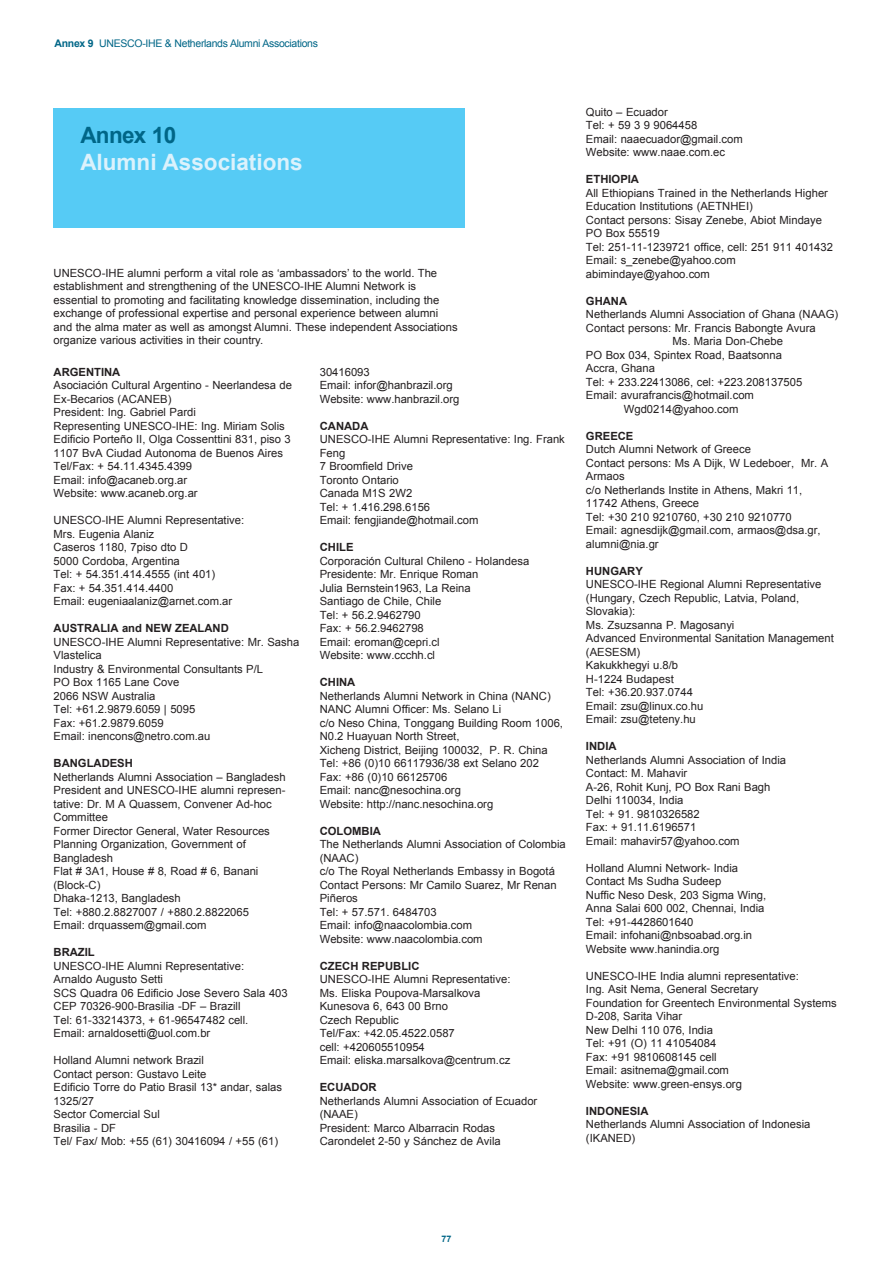
<style>
.page{position:relative;width:893px;height:1263px;background:#fff}
.page>*{position:absolute;margin:0;border:0;box-sizing:border-box;transform-origin:0 0}
.t1{font:700 22.5px "Arial";color:#dcf2fc}
.t2{font:700 22.5px "Arial";letter-spacing:-.03em;color:#006687}
.t3{font:11.25px/13.5px "Arial";color:#231f20}
.t4{font:700 11.25px "Arial";color:#231f20}
.t5{font:10.5px "Arial";letter-spacing:-.03em;color:#006687}
.t6{font:700 9px "Arial";color:#006687}
.s1{font-weight:700}
</style>
<div class="page">
<div style="left:54px;top:108px;width:411px;height:119px;background:#56cbf5"></div>
<p class="t5" style="left:55px;top:37px;width:265px"><span class="s1">Annex 9</span> UNESCO-IHE &amp; Netherlands Alumni Associations</p>
<h1 class="t2" style="left:80px;top:120px;width:97px">Annex 10</h1>
<h1 class="t1" style="left:80px;top:147px;width:224px">Alumni Associations</h1>
<p class="t3" style="left:54px;top:266px;width:406px">UNESCO-IHE alumni perform a vital role as ‘ambassadors’ to the world. The establishment and strengthening of the UNESCO-IHE Alumni Network is essential to promoting and facilitating knowledge dissemination, including the exchange of professional expertise and personal experience between alumni and the alma mater as well as amongst Alumni. These independent Associations organize various activities in their country.</p>
<p class="t4" style="left:54px;top:364px;width:68px">ARGENTINA</p>
<p class="t3" style="left:54px;top:379px;width:240px">Asociación Cultural Argentino - Neerlandesa de Ex-Becarios (ACANEB)<br>President: Ing. Gabriel Pardi<br>Representing UNESCO-IHE: Ing. Miriam Solis Edificio Porteño II, Olga Cossenttini 831, piso 3<br>1107 BvA Ciudad Autonoma de Buenos Aires Tel/Fax: + 54.11.4345.4399<br>Email: info@acaneb.org.ar<br>Website: www.acaneb.org.ar</p>
<p class="t3" style="left:54px;top:514px;width:192px">UNESCO-IHE Alumni Representative:<br>Mrs. Eugenia Alaniz<br>Caseros 1180, 7piso dto D<br>5000 Cordoba, Argentina<br>Tel: + 54.351.414.4555 (int 401)<br>Fax: + 54.351.414.4400<br>Email: eugeniaalaniz@arnet.com.ar</p>
<p class="t4" style="left:54px;top:621px;width:177px">AUSTRALIA and NEW ZEALAND</p>
<p class="t3" style="left:54px;top:635px;width:247px">UNESCO-IHE Alumni Representative: Mr. Sasha<br>Vlastelica<br>Industry &amp; Environmental Consultants P/L<br>PO Box 1165 Lane Cove<br>2066 NSW Australia<br>Tel: +61.2.9879.6059 | 5095<br>Fax: +61.2.9879.6059<br>Email: inencons@netro.com.au</p>
<p class="t4" style="left:54px;top:756px;width:81px">BANGLADESH</p>
<p class="t3" style="left:54px;top:770px;width:233px">Netherlands Alumni Association – Bangladesh<br>President and UNESCO-IHE alumni represen&shy;tative: Dr. M A Quassem, Convener Ad-hoc<br>Committee<br>Former Director General, Water Resources<br>Planning Organization, Government of<br>Bangladesh<br>Flat # 3A1, House # 8, Road # 6, Banani (Block-C)<br>Dhaka-1213, Bangladesh<br>Tel: +880.2.8827007 / +880.2.8822065<br>Email: drquassem@gmail.com</p>
<p class="t4" style="left:54px;top:945px;width:43px">BRAZIL</p>
<p class="t3" style="left:54px;top:959px;width:236px">UNESCO-IHE Alumni Representative:<br>Arnaldo Augusto Setti<br>SCS Quadra 06 Edificio Jose Severo Sala 403<br>CEP 70326-900-Brasilia -DF – Brazill<br>Tel: 61-33214373, + 61-96547482 cell.<br>Email: arnaldosetti@uol.com.br</p>
<p class="t3" style="left:54px;top:1054px;width:230px">Holland Alumni network Brazil<br>Contact person: Gustavo Leite<br>Edificio Torre do Patio Brasil 13* andar, salas<br>1325/27<br>Sector Comercial Sul<br>Brasilia - DF<br>Tel/ Fax/ Mob: +55 (61) 30416094 / +55 (61)</p>
<p class="t3" style="left:320px;top:365px;width:141px">30416093<br>Email: infor@hanbrazil.org<br>Website: www.hanbrazil.org</p>
<p class="t4" style="left:320px;top:418px;width:50px">CANADA</p>
<p class="t3" style="left:320px;top:433px;width:247px">UNESCO-IHE Alumni Representative: Ing. Frank<br>Feng<br>7 Broomfield Drive<br>Toronto Ontario<br>Canada M1S 2W2<br>Tel: + 1.416.298.6156<br>Email: fengjiande@hotmail.com</p>
<p class="t4" style="left:320px;top:540px;width:35px">CHILE</p>
<p class="t3" style="left:320px;top:554px;width:211px">Corporación Cultural Chileno - Holandesa<br>Presidente: Mr. Enrique Roman<br>Julia Bernstein1963, La Reina<br>Santiago de Chile, Chile<br>Tel: + 56.2.9462790<br>Fax: + 56.2.9462798<br>Email: eroman@cepri.cl<br>Website: www.ccchh.cl</p>
<p class="t4" style="left:320px;top:675px;width:37px">CHINA</p>
<p class="t3" style="left:320px;top:689px;width:245px">Netherlands Alumni Network in China (NANC)<br>NANC Alumni Officer: Ms. Selano Li<br>c/o Neso China, Tonggang Building Room 1006, N0.2 Huayuan North Street,<br>Xicheng District, Beijing 100032, P. R. China Tel: +86 (0)10 66117936/38 ext Selano 202<br>Fax: +86 (0)10 66125706<br>Email: nanc@nesochina.org<br>Website: http://nanc.nesochina.org</p>
<p class="t4" style="left:320px;top:823px;width:63px">COLOMBIA</p>
<p class="t3" style="left:320px;top:838px;width:248px">The Netherlands Alumni Association of Colombia (NAAC)<br>c/o The Royal Netherlands Embassy in Bogotá<br>Contact Persons: Mr Camilo Suarez, Mr Renan<br>Piñeros<br>Tel: + 57.571. 6484703<br>Email: info@naacolombia.com<br>Website: www.naacolombia.com</p>
<p class="t4" style="left:320px;top:958px;width:101px">CZECH REPUBLIC</p>
<p class="t3" style="left:320px;top:973px;width:192px">UNESCO-IHE Alumni Representative:<br>Ms. Eliska Poupova-Marsalkova<br>Kunesova 6, 643 00 Brno<br>Czech Republic<br>Tel/Fax: +42.05.4522.0587<br>cell: +420605510954<br>Email: eliska.marsalkova@centrum.cz</p>
<p class="t4" style="left:320px;top:1080px;width:58px">ECUADOR</p>
<p class="t3" style="left:320px;top:1094px;width:219px">Netherlands Alumni Association of Ecuador (NAAE)<br>President: Marco Albarracin Rodas<br>Carondelet 2-50 y Sánchez de Avila</p>
<p class="t3" style="left:586px;top:105px;width:158px">Quito – Ecuador<br>Tel: + 59 3 9 9064458<br>Email: naaecuador@gmail.com<br>Website: www.naae.com.ec</p>
<p class="t4" style="left:586px;top:172px;width:55px">ETHIOPIA</p>
<p class="t3" style="left:586px;top:186px;width:249px">All Ethiopians Trained in the Netherlands Higher Education Institutions (AETNHEI)<br>Contact persons: Sisay Zenebe, Abiot Mindaye PO Box 55519<br>Tel: 251-11-1239721 office, cell: 251 911 401432<br>Email: s_zenebe@yahoo.com abimindaye@yahoo.com</p>
<p class="t4" style="left:586px;top:293px;width:43px">GHANA</p>
<p class="t3" style="left:586px;top:308px;width:254px">Netherlands Alumni Association of Ghana (NAAG)</p>
<p class="t3" style="left:586px;top:321px;width:231px">Contact persons: Mr. Francis Babongte Avura</p>
<p class="t3" style="left:672px;top:335px;width:112px">Ms. Maria Don-Chebe</p>
<p class="t3" style="left:586px;top:348px;width:198px">PO Box 034, Spintex Road, Baatsonna</p>
<p class="t3" style="left:586px;top:362px;width:71px">Accra, Ghana</p>
<p class="t3" style="left:586px;top:375px;width:218px">Tel: + 233.22413086, cel: +223.208137505</p>
<p class="t3" style="left:586px;top:389px;width:170px">Email: avurafrancis@hotmail.com</p>
<p class="t3" style="left:624px;top:402px;width:116px">Wgd0214@yahoo.com</p>
<p class="t4" style="left:586px;top:428px;width:49px">GREECE</p>
<p class="t3" style="left:586px;top:443px;width:244px">Dutch Alumni Network of Greece<br>Contact persons: Ms A Dijk, W Ledeboer, Mr. A<br>Armaos<br>c/o Netherlands Instite in Athens, Makri 11,<br>11742 Athens, Greece<br>Tel: +30 210 9210760, +30 210 9210770<br>Email: agnesdijk@gmail.com, armaos@dsa.gr, alumni@nia.gr</p>
<p class="t4" style="left:586px;top:563px;width:58px">HUNGARY</p>
<p class="t3" style="left:586px;top:578px;width:249px">UNESCO-IHE Regional Alumni Representative (Hungary, Czech Republic, Latvia, Poland,<br>Slovakia):<br>Ms. Zsuzsanna P. Magosanyi<br>Advanced Environmental Sanitation Management (AESESM)<br>Kakukkhegyi u.8/b<br>H-1224 Budapest<br>Tel: +36.20.937.0744<br>Email: zsu@linux.co.hu<br>Email: zsu@teteny.hu</p>
<p class="t4" style="left:586px;top:739px;width:32px">INDIA</p>
<p class="t3" style="left:586px;top:753px;width:202px">Netherlands Alumni Association of India<br>Contact: M. Mahavir<br>A-26, Rohit Kunj, PO Box Rani Bagh<br>Delhi 110034, India<br>Tel: + 91. 9810326582<br>Fax: + 91.11.6196571<br>Email: mahavir57@yahoo.com</p>
<p class="t3" style="left:586px;top:861px;width:182px">Holland Alumni Network- India<br>Contact Ms Sudha Sudeep<br>Nuffic Neso Desk, 203 Sigma Wing,<br>Anna Salai 600 002, Chennai, India<br>Tel: +91-4428601640<br>Email: infohani@nbsoabad.org.in<br>Website www.hanindia.org</p>
<p class="t3" style="left:586px;top:969px;width:252px">UNESCO-IHE India alumni representative:<br>Ing. Asit Nema, General Secretary<br>Foundation for Greentech Environmental Systems<br>D-208, Sarita Vihar<br>New Delhi 110 076, India<br>Tel: +91 (O) 11 41054084<br>Fax: +91 9810608145 cell<br>Email: asitnema@gmail.com<br>Website: www.green-ensys.org</p>
<p class="t4" style="left:586px;top:1103px;width:64px">INDONESIA</p>
<p class="t3" style="left:586px;top:1118px;width:226px">Netherlands Alumni Association of Indonesia (IKANED)</p>
<p class="t6" style="left:441px;top:1233px;width:12px">77</p>
</div>
